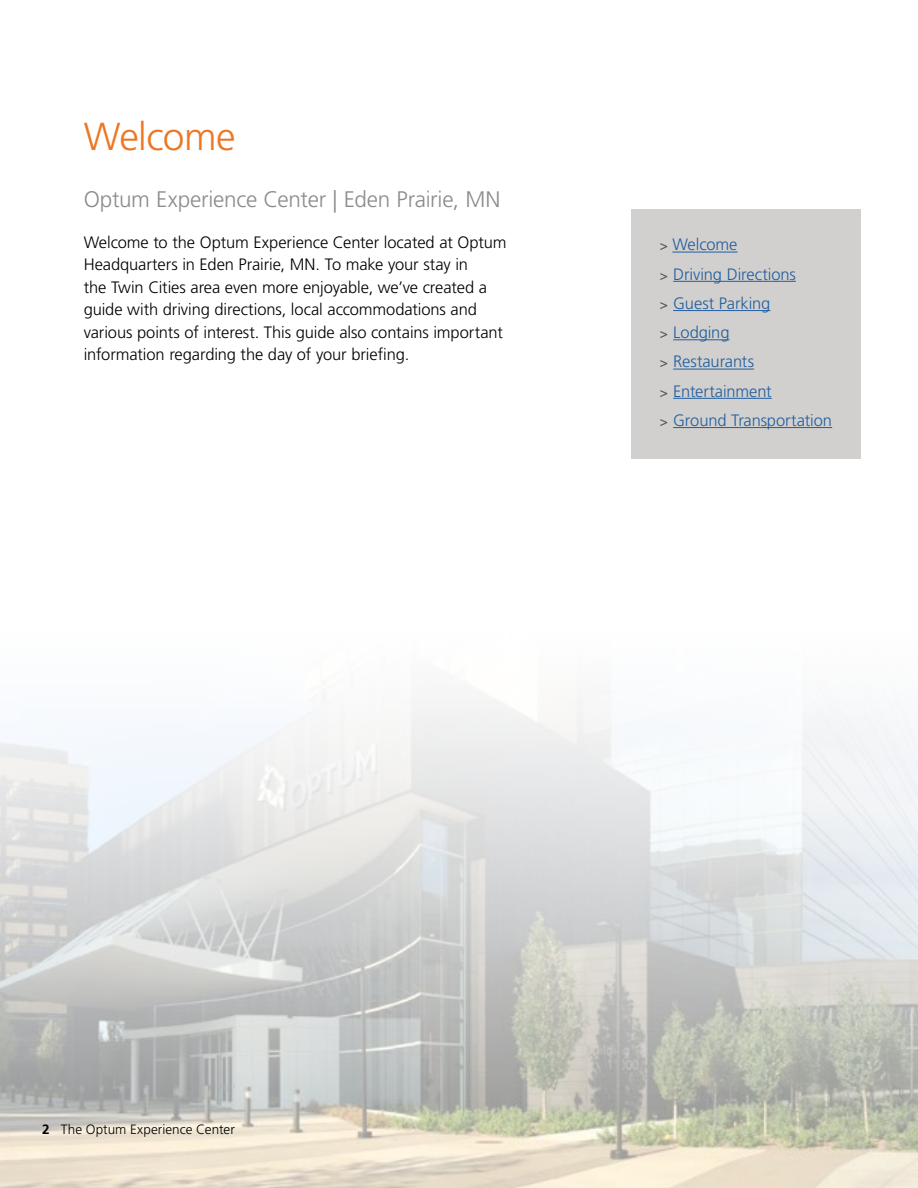
<style>
.page{position:relative;width:918px;height:1188px;background:#fff}
.page>*{position:absolute;margin:0;border:0;box-sizing:border-box;transform-origin:0 0}
.t1{font:300 39px "Frutiger LT Std";letter-spacing:-.015em;color:#ee7622}
.t2{font:300 22.5px "Frutiger LT Std";letter-spacing:-.01em;color:#8b8b8e}
.t3{font:300 16.5px/22.5px "Frutiger LT Std";letter-spacing:-.005em;color:#000}
.t4{font:300 16.5px/29.2px "Frutiger LT Std";letter-spacing:-.005em;color:#215e9e}
.t5{font:300 13.5px "Frutiger LT Std";letter-spacing:.005em;color:#000}
.s1{font-weight:400;font-size:13.5px;color:#55565a}
.s2{font-weight:700}
</style>
<div class="page">
<svg style="left:831px;top:209px;width:30px;height:242px"></svg>
<div style="left:631px;top:210px;width:229px;height:249px;background:#d2d0ce"></div>
<hr style="left:672px;top:252px;width:66px;height:1px;background:#215e9e">
<hr style="left:673px;top:281px;width:123px;height:1px;background:#215e9e">
<hr style="left:673px;top:310px;width:97px;height:1px;background:#215e9e">
<hr style="left:673px;top:339px;width:57px;height:1px;background:#215e9e">
<hr style="left:673px;top:369px;width:81px;height:1px;background:#215e9e">
<hr style="left:673px;top:398px;width:99px;height:1px;background:#215e9e">
<hr style="left:673px;top:427px;width:159px;height:1px;background:#215e9e">
<img style="left:0;top:698px;width:918px;height:490px">
<h1 class="t1" style="left:84px;top:114px;width:153px">Welcome</h1>
<h2 class="t2" style="left:84px;top:187px;width:418px">Optum Experience Center | Eden Prairie, MN</h2>
<p class="t3" style="left:84px;top:231px;width:424px">Welcome to the Optum Experience Center located at Optum Headquarters in Eden Prairie, MN. To make your stay in<br>the Twin Cities area even more enjoyable, we’ve created a guide with driving directions, local accommodations and various points of interest. This guide also contains important information regarding the day of your briefing.</p>
<p class="t4" style="left:660px;top:230px;width:174px"><span class="s1">&gt;</span> Welcome<br><span class="s1">&gt;</span> Driving Directions<br><span class="s1">&gt;</span> Guest Parking<br><span class="s1">&gt;</span> Lodging<br><span class="s1">&gt;</span> Restaurants<br><span class="s1">&gt;</span> Entertainment<br><span class="s1">&gt;</span> Ground Transportation</p>
<p class="t5" style="left:42px;top:1122px;width:194px"><span class="s2">2</span> The Optum Experience Center</p>
</div>
